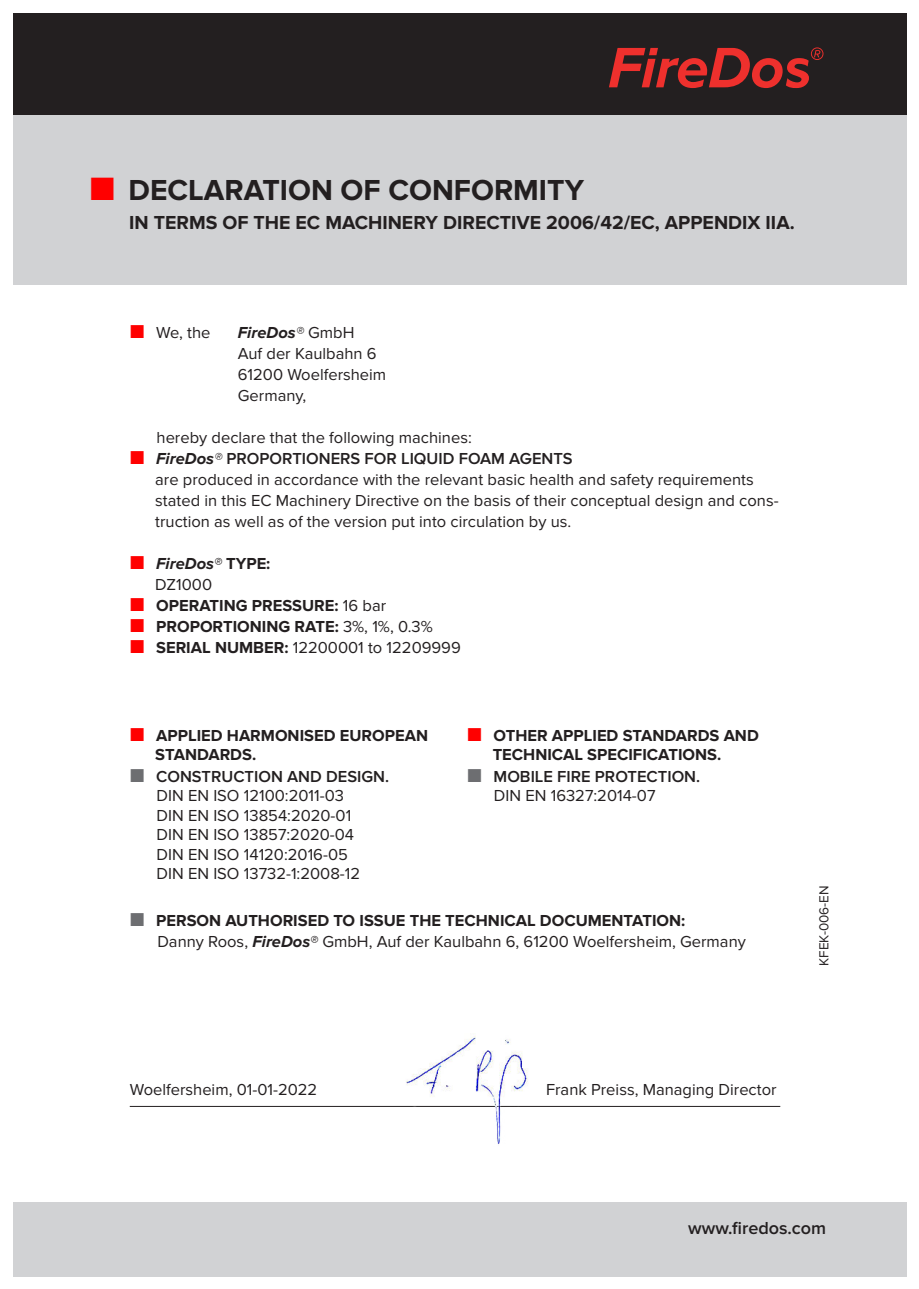
<style>
.page{position:relative;width:919px;height:1289px;background:#fff}
.page>*{position:absolute;margin:0;border:0;box-sizing:border-box;transform-origin:0 0}
.t1{font:700 30px "Proxima Nova";color:#231f20}
.t2{font:700 19.5px "Proxima Nova";color:#231f20}
.t3{font:600 18px "Proxima Nova";color:#231f20}
.t4{font:16.5px/21px "Proxima Nova";color:#231f20}
.t5{font:700 16.5px/19.5px "Proxima Nova";color:#231f20}
.t6{font:600 16.5px "Proxima Nova A";color:#231f20}
.t7{font:600 16.5px/19.5px "Proxima Nova";color:#231f20}
.t8{font:italic 700 16.5px/21px "Proxima Nova";color:#231f20}
.t9{font:13.5px "Proxima Nova";color:#231f20}
.s1{font-size:39px;color:#f00}
.s2{font-weight:700;font-size:22.5px;color:#f00}
.s3{font-weight:700;font-style:italic}
.s4{font-family:"Proxima Nova A";font-style:italic}
.s5{font-family:"Proxima Nova";font-weight:700;font-size:22.5px;color:#f00}
.s6{font-weight:400;font-style:italic}
.s7{font-style:normal;font-size:22.5px;color:#f00}
.s8{font-style:normal}
.s9{font-weight:400;font-style:normal}
.s10{font-size:22.5px;color:#f00}
.s11{font-weight:400}
.s12{font-weight:700}
.s13{font-weight:700;font-size:22.5px;color:#6d6e71}
.s14{font-weight:600}
</style>
<div class="page">
<div style="left:13px;top:13px;width:893px;height:108px;background:#231f20"></div>
<svg style="left:609px;top:47px;width:214px;height:41px"></svg>
<div style="left:13px;top:116px;width:893px;height:169px;background:#d1d2d4"></div>
<hr style="left:130px;top:1105px;width:650px;height:1px;background:#231f20">
<div style="left:13px;top:1201px;width:893px;height:75px;background:#d1d2d4"></div>
<img style="left:400px;top:1036px;width:129px;height:108px">
<h1 class="t1" style="left:89px;top:178px;width:496px"><span class="s1">■</span> DECLARATION OF CONFORMITY</h1>
<p class="t2" style="left:129px;top:214px;width:666px">IN TERMS OF THE EC MACHINERY DIRECTIVE 2006/42/EC, APPENDIX IIA.</p>
<p class="t4" style="left:130px;top:323px;width:82px"><span class="s2">■</span> We, the</p>
<p class="t4" style="left:238px;top:323px;width:150px"><span class="s3">FireDos</span><span class="s4">®</span> GmbH<br>Auf der Kaulbahn 6<br>61200 Woelfersheim<br>Germany,</p>
<p class="t4" style="left:156px;top:428px;width:317px">hereby declare that the following machines:</p>
<p class="t6" style="left:130px;top:452px;width:444px"><span class="s5">■</span> <span class="s3">FireDos</span><span class="s6">®</span> PROPORTIONERS FOR LIQUID FOAM AGENTS</p>
<p class="t4" style="left:155px;top:470px;width:624px">are produced in accordance with the relevant basic health and safety requirements stated in this EC Machinery Directive on the basis of their conceptual design and cons&shy;truction as well as of the version put into circulation by us.</p>
<p class="t8" style="left:155px;top:553px;width:117px;text-indent:-26px"><span class="s7">■</span> FireDos® <span class="s8">TYPE:<br></span><span class="s9">DZ1000</span></p>
<p class="t5" style="left:130px;top:596px;width:258px"><span class="s10">■</span> OPERATING PRESSURE: <span class="s11">16 bar</span></p>
<p class="t5" style="left:130px;top:617px;width:304px"><span class="s10">■</span> PROPORTIONING RATE: <span class="s11">3%, 1%, 0.3%</span></p>
<p class="t4" style="left:130px;top:638px;width:332px"><span class="s2">■</span> <span class="s12">SERIAL NUMBER:</span> 12200001 to 12209999</p>
<p class="t5" style="left:155px;top:726px;width:274px;text-indent:-26px"><span class="s10">■</span> APPLIED HARMONISED EUROPEAN<br>STANDARDS.</p>
<p class="t4" style="left:156px;top:767px;width:234px;line-height:19.5px;text-indent:-27px"><span class="s13">■</span> <span class="s14">CONSTRUCTION AND DESIGN.<br></span>DIN EN ISO 12100:2011-03<br>DIN EN ISO 13854:2020-01<br>DIN EN ISO 13857:2020-04<br>DIN EN ISO 14120:2016-05<br>DIN EN ISO 13732-1:2008-12</p>
<p class="t5" style="left:492px;top:726px;width:268px;text-indent:-26px"><span class="s10">■</span> OTHER APPLIED STANDARDS AND<br>TECHNICAL SPECIFICATIONS.</p>
<p class="t7" style="left:494px;top:766px;width:208px;text-indent:-27px"><span class="s13">■</span> MOBILE FIRE PROTECTION.<br><span class="s11">DIN EN 16327:2014-07</span></p>
<p class="t4" style="left:157px;top:911px;width:590px;text-indent:-28px"><span class="s13">■</span> <span class="s12">PERSON AUTHORISED TO ISSUE THE TECHNICAL DOCUMENTATION:<br></span>Danny Roos, <span class="s3">FireDos®</span> GmbH, Auf der Kaulbahn 6, 61200 Woelfersheim, Germany</p>
<p class="t9" style="left:818px;top:966px;width:82px;rotate:-90deg">KFEK-006-EN</p>
<p class="t4" style="left:130px;top:1079px;width:189px">Woelfersheim, 01-01-2022</p>
<p class="t4" style="left:546px;top:1079px;width:232px">Frank Preiss, Managing Director</p>
<p class="t3" style="left:688px;top:1220px;width:139px">www.firedos.com</p>
</div>
